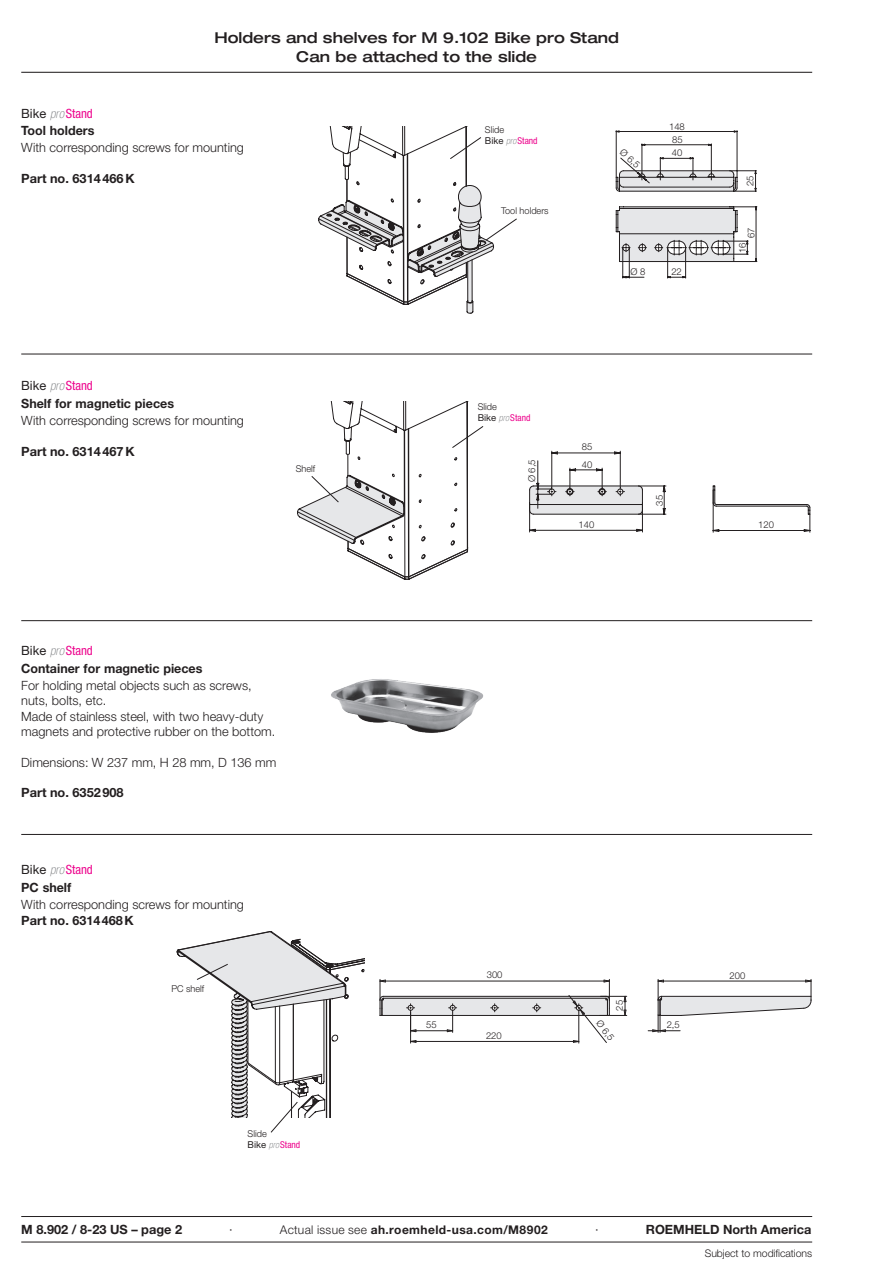
<style>
.page{position:relative;width:893px;height:1263px;background:#fff}
.page>*{position:absolute;margin:0;border:0;box-sizing:border-box;transform-origin:0 0}
.t1{font:500 expanded 15px/18.8px "Helvetica Neue LT Pro";color:#231f20;text-align:center}
.t2{font:300 12.75px/15.3px "Helvetica Neue LT Pro";color:#231f20}
.t3{font:700 12.75px/17.4px "Helvetica Neue LT Pro";color:#231f20}
.t4{font:700 12px "Helvetica Neue LT Pro";letter-spacing:.035em;color:#231f20}
.t5{font:300 10.5px "Helvetica Neue LT Pro";letter-spacing:-.005em;color:#231f20}
.t6{font:300 9.45px/11.4px "Helvetica Neue LT Pro";color:#231f20}
.s1{font-weight:400}
.s2{font-weight:100;font-style:italic;font-stretch:condensed;color:#76787b}
.s3{font-weight:400;font-stretch:condensed;color:#ed028c}
.s4{font-weight:300}
</style>
<div class="page">
<hr style="left:21px;top:72px;width:791px;height:1px;background:#231f20">
<svg style="left:615px;top:130px;width:142px;height:149px"></svg>
<svg style="left:529px;top:451px;width:282px;height:82px"></svg>
<div style="left:566px;top:488px;width:7px;height:7px;border:2px solid #231f20;border-radius:50%"></div>
<div style="left:598px;top:488px;width:8px;height:7px;border:2px solid #231f20;border-radius:50%"></div>
<div style="left:599px;top:488px;width:6px;height:7px;border:1px solid #231f20;border-radius:50%"></div>
<div style="left:567px;top:488px;width:6px;height:7px;border:1px solid #231f20;border-radius:50%"></div>
<hr style="left:648px;top:1030px;width:32px;height:1px;background:#231f20">
<svg style="left:652px;top:979px;width:160px;height:53px"></svg>
<svg style="left:379px;top:979px;width:248px;height:64px"></svg>
<img style="left:331px;top:679px;width:153px;height:54px">
<svg style="left:318px;top:126px;width:199px;height:188px"></svg>
<svg style="left:297px;top:401px;width:187px;height:179px"></svg>
<svg style="left:176px;top:931px;width:188px;height:202px"></svg>
<hr style="left:21px;top:354px;width:791px;height:1px;background:#231f20">
<hr style="left:21px;top:620px;width:791px;height:1px;background:#231f20">
<hr style="left:21px;top:834px;width:791px;height:1px;background:#231f20">
<hr style="left:21px;top:1242px;width:791px;height:1px;background:#231f20">
<hr style="left:21px;top:1216px;width:791px;height:1px;background:#231f20">
<p class="t1" style="left:214px;top:28px;width:406px">Holders and shelves for M 9.102 Bike pro Stand<br>Can be attached to the slide</p>
<p class="t3" style="left:21px;top:104px;width:75px"><span class="s1">Bike</span> <span class="s2">pro</span><span class="s3">Stand<br></span>Tool holders</p>
<p class="t2" style="left:21px;top:140px;width:224px">With corresponding screws for mounting</p>
<p class="t3" style="left:21px;top:169px;width:115px">Part no. 6314466K</p>
<p class="t3" style="left:21px;top:377px;width:154px"><span class="s1">Bike</span> <span class="s2">pro</span><span class="s3">Stand<br></span>Shelf for magnetic pieces</p>
<p class="t2" style="left:21px;top:413px;width:224px">With corresponding screws for mounting</p>
<p class="t3" style="left:21px;top:442px;width:115px">Part no. 6314467K</p>
<p class="t6" style="left:296px;top:462px;width:21px">Shelf</p>
<p class="t6" style="left:485px;top:124px;width:54px">Slide<br><span class="s1">Bike</span> <span class="s2">pro</span><span class="s3">Stand</span></p>
<p class="t6" style="left:501px;top:205px;width:49px">Tool holders</p>
<p class="t6" style="left:669px;top:120px;width:17px">148</p>
<p class="t6" style="left:672px;top:134px;width:12px">85</p>
<p class="t6" style="left:625px;top:146px;width:24px;rotate:42deg">Ø 6,5</p>
<p class="t6" style="left:672px;top:147px;width:12px">40</p>
<p class="t6" style="left:630px;top:266px;width:16px">Ø 8</p>
<p class="t6" style="left:671px;top:266px;width:12px">22</p>
<p class="t6" style="left:478px;top:401px;width:54px">Slide<br><span class="s1">Bike</span> <span class="s2">pro</span><span class="s3">Stand</span></p>
<p class="t6" style="left:526px;top:482px;width:24px;rotate:-89deg">Ø 6,5</p>
<p class="t6" style="left:582px;top:438px;width:12px;line-height:17.5px">85<br>40</p>
<p class="t6" style="left:654px;top:506px;width:12px;rotate:-90deg">35</p>
<p class="t6" style="left:744px;top:186px;width:12px;rotate:-90deg">25</p>
<p class="t6" style="left:745px;top:238px;width:12px;rotate:-90deg">67</p>
<p class="t6" style="left:737px;top:253px;width:12px;rotate:-90deg">16</p>
<p class="t3" style="left:21px;top:642px;width:183px"><span class="s1">Bike</span> <span class="s2">pro</span><span class="s3">Stand<br></span>Container for magnetic pieces</p>
<p class="t2" style="left:21px;top:678px;width:256px">For holding metal objects such as screws, nuts, bolts, etc.<br>Made of stainless steel, with two heavy-duty magnets and protective rubber on the bottom.</p>
<p class="t2" style="left:21px;top:754px;width:257px">Dimensions: W 237 mm, H 28 mm, D 136 mm</p>
<p class="t3" style="left:21px;top:784px;width:104px">Part no. 6352908</p>
<p class="t3" style="left:21px;top:861px;width:73px"><span class="s1">Bike</span> <span class="s2">pro</span><span class="s3">Stand<br></span>PC shelf</p>
<p class="t2" style="left:21px;top:897px;width:224px">With corresponding screws for mounting</p>
<p class="t3" style="left:21px;top:911px;width:114px">Part no. 6314468K</p>
<p class="t6" style="left:171px;top:982px;width:34px">PC shelf</p>
<p class="t6" style="left:248px;top:1128px;width:54px">Slide<br><span class="s1">Bike</span> <span class="s2">pro</span><span class="s3">Stand</span></p>
<p class="t6" style="left:578px;top:519px;width:17px">140</p>
<p class="t6" style="left:758px;top:519px;width:17px">120</p>
<p class="t6" style="left:426px;top:1019px;width:12px">55</p>
<p class="t6" style="left:487px;top:969px;width:17px">300</p>
<p class="t6" style="left:730px;top:969px;width:17px">200</p>
<p class="t6" style="left:486px;top:1029px;width:17px">220</p>
<p class="t6" style="left:614px;top:1010px;width:12px;rotate:-90deg">25</p>
<p class="t6" style="left:603px;top:1018px;width:24px;rotate:53deg">Ø 6,5</p>
<p class="t6" style="left:667px;top:1018px;width:15px">2,5</p>
<p class="t3" style="left:21px;top:1220px;width:162px">M 8.902 / 8-23 US – page 2</p>
<p class="t2" style="left:229px;top:1221px;width:5px">∙</p>
<p class="t4" style="left:280px;top:1222px;width:269px"><span class="s4">Actual issue see</span> ah.roemheld-usa.com/M8902</p>
<p class="t2" style="left:595px;top:1221px;width:5px">∙</p>
<p class="t3" style="left:646px;top:1220px;width:167px">ROEMHELD North America</p>
<p class="t5" style="left:705px;top:1247px;width:109px">Subject to modifications</p>
</div>
